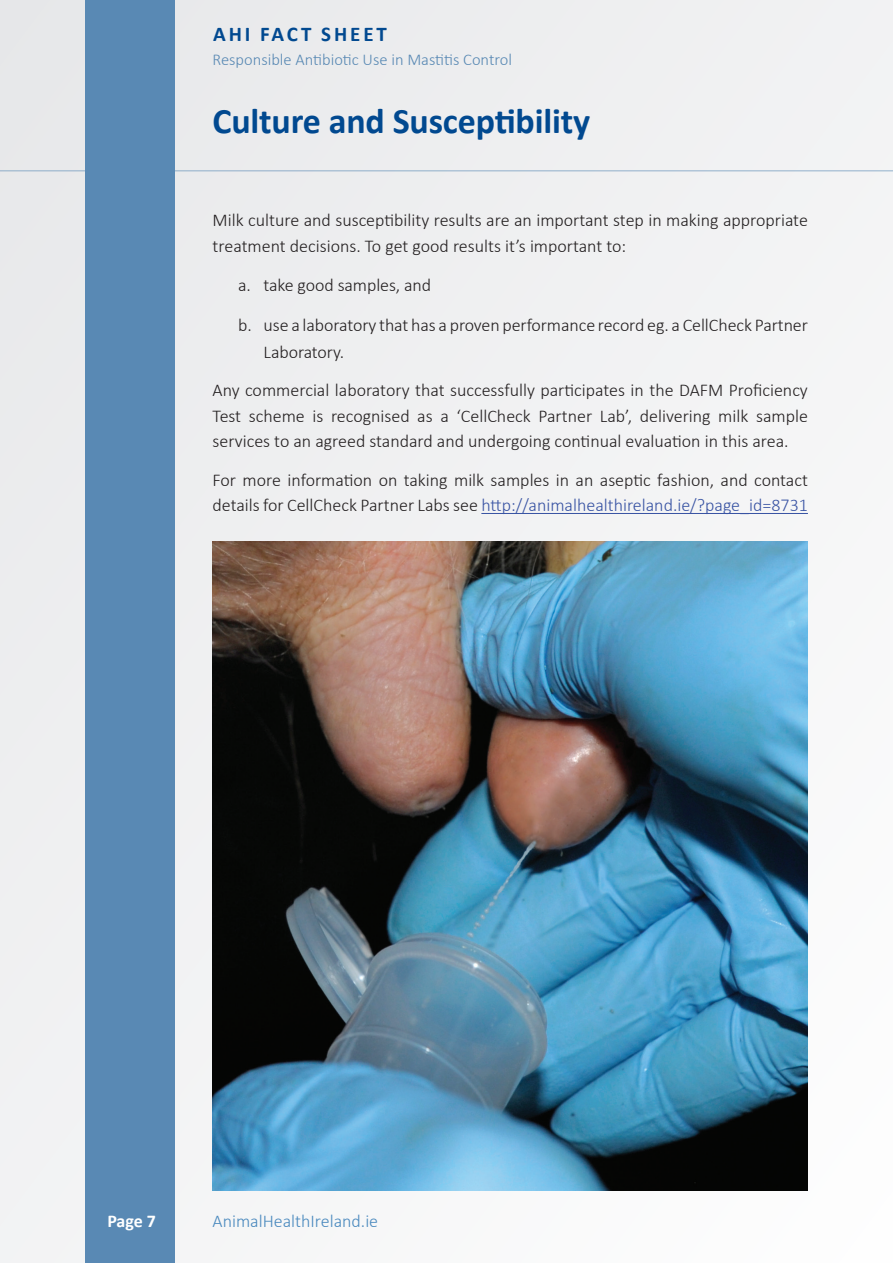
<style>
.page{position:relative;width:893px;height:1263px;background:#f0f1f2}
.page>*{position:absolute;margin:0;border:0;box-sizing:border-box;transform-origin:0 0}
.t1{font:700 36px "Calibri";letter-spacing:-.005em;color:#014990}
.t2{font:700 21px "Calibri";letter-spacing:.14em;color:#014990}
.t3{font:300 18px/25.5px "Calibri";color:#231f20}
.t4{font:300 18px "Calibri";color:#4a89be}
.t5{font:700 18px "Calibri";color:#fff}
.t6{font:300 16.5px "Calibri";color:#5989b4}
.s1{color:#3853a3}
</style>
<div class="page">
<div style="left:85px;top:0;width:89px;height:1263px;background:#5989b4"></div>
<hr style="left:481px;top:513px;width:327px;height:1px;background:#3853a3">
<img style="left:213px;top:541px;width:595px;height:650px">
<hr style="left:0;top:170px;width:893px;height:1px;background:#5989b4">
<p class="t2" style="left:213px;top:20px;width:176px">AHI FACT SHEET</p>
<p class="t6" style="left:213px;top:49px;width:301px">Responsible Antibiotic Use in Mastitis Control</p>
<h1 class="t1" style="left:213px;top:95px;width:379px">Culture and Susceptibility</h1>
<p class="t3" style="left:213px;top:207px;width:597px">Milk culture and susceptibility results are an important step in making appropriate treatment decisions. To get good results it’s important to:</p>
<p class="t3" style="left:238px;top:272px;width:195px">a. take good samples, and</p>
<p class="t3" style="left:264px;top:311px;width:546px;line-height:27px;text-indent:-26px">b. use a laboratory that has a proven performance record eg. a CellCheck Partner<br>Laboratory.</p>
<p class="t3" style="left:213px;top:377px;width:597px;text-align:justify">Any commercial laboratory that successfully participates in the DAFM Proficiency Test scheme is recognised as a ‘CellCheck Partner Lab’, delivering milk sample services to an agreed standard and undergoing continual evaluation in this area.</p>
<p class="t3" style="left:213px;top:467px;width:597px">For more information on taking milk samples in an aseptic fashion, and contact details for CellCheck Partner Labs see <span class="s1">http://animalhealthireland.ie/?page_id=8731</span></p>
<p class="t5" style="left:107px;top:1208px;width:50px">Page 7</p>
<p class="t4" style="left:213px;top:1210px;width:167px">AnimalHealthIreland.ie</p>
</div>
